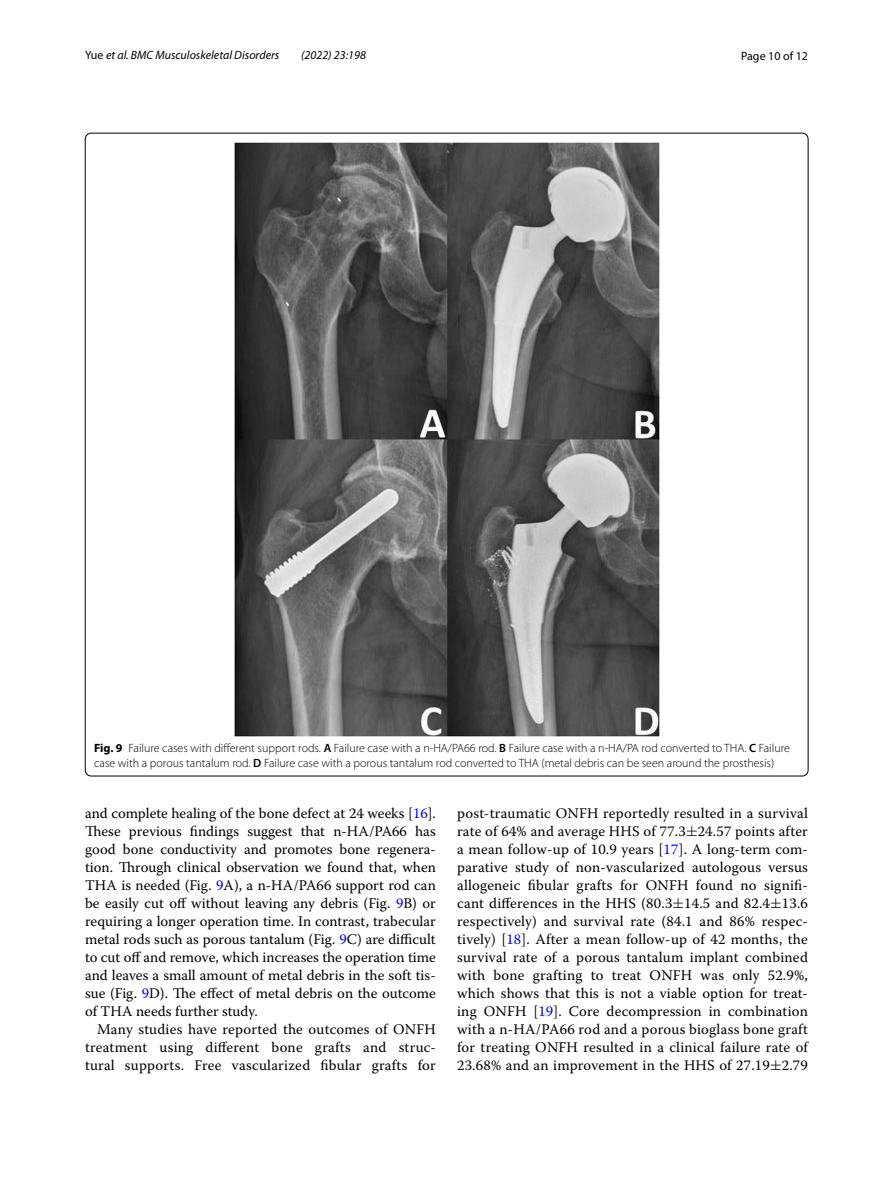
<style>
.page{position:relative;width:893px;height:1187px;background:#fff}
.page>*{position:absolute;margin:0;border:0;box-sizing:border-box;transform-origin:0 0}
.t1{font:14.7px/18px "Warnock Pro";letter-spacing:.015em;color:#000;text-align:justify}
.t2{font:300 12px/15px "Myriad Pro";color:#000}
.t3{font:italic 12px "Myriad Pro";color:#000}
.t4{font:12px "Myriad Pro";color:#000}
.s1{font-style:normal}
.s2{font-weight:700}
.s3{font-weight:600}
.s4{color:#00f}
.s5{font-family:"MTSY"}
</style>
<div class="page">
<img style="left:234px;top:142px;width:425px;height:594px">
<p class="t3" style="left:85px;top:48px;width:196px"><span class="s1">Yue</span> et al. BMC Musculoskeletal Disorders</p>
<p class="t3" style="left:301px;top:48px;width:66px">(2022) 23:198</p>
<p class="t4" style="left:741px;top:48px;width:68px">Page 10 of 12</p>
<p class="t2" style="left:94px;top:740px;width:697px"><span class="s2">Fig. 9</span> Failure cases with different support rods. <span class="s3">A</span> Failure case with a n-HA/PA66 rod. <span class="s3">B</span> Failure case with a n-HA/PA rod converted to THA. <span class="s3">C</span> Failure case with a porous tantalum rod. <span class="s3">D</span> Failure case with a porous tantalum rod converted to THA (metal debris can be seen around the prosthesis)</p>
<p class="t1" style="left:85px;top:804px;width:352px">and complete healing of the bone defect at 24 weeks [<span class="s4">16</span>].<br>These previous findings suggest that n-HA/PA66 has good bone conductivity and promotes bone regenera&shy;tion. Through clinical observation we found that, when THA is needed (Fig. <span class="s4">9</span>A), a n-HA/PA66 support rod can be easily cut off without leaving any debris (Fig. <span class="s4">9</span>B) or requiring a longer operation time. In contrast, trabecular metal rods such as porous tantalum (Fig. <span class="s4">9</span>C) are difficult to cut off and remove, which increases the operation time and leaves a small amount of metal debris in the soft tis&shy;sue (Fig. <span class="s4">9</span>D). The effect of metal debris on the outcome of THA needs further study.</p>
<p class="t1" style="left:85px;top:1020px;width:352px;text-indent:12px">Many studies have reported the outcomes of ONFH treatment using different bone grafts and struc&shy;tural supports. Free vascularized fibular grafts for</p>
<p class="t1" style="left:457px;top:804px;width:352px">post-traumatic ONFH reportedly resulted in a survival rate of 64% and average HHS of 77.3<span class="s5">±</span>24.57 points after a mean follow-up of 10.9 years [<span class="s4">17</span>]. A long-term com&shy;parative study of non-vascularized autologous versus allogeneic fibular grafts for ONFH found no signifi&shy;cant differences in the HHS (80.3<span class="s5">±</span>14.5 and 82.4<span class="s5">±</span>13.6 respectively) and survival rate (84.1 and 86% respec&shy;tively) [<span class="s4">18</span>]. After a mean follow-up of 42 months, the survival rate of a porous tantalum implant combined with bone grafting to treat ONFH was only 52.9%, which shows that this is not a viable option for treat&shy;ing ONFH [<span class="s4">19</span>]. Core decompression in combination with a n-HA/PA66 rod and a porous bioglass bone graft for treating ONFH resulted in a clinical failure rate of 23.68% and an improvement in the HHS of 27.19<span class="s5">±</span>2.79</p>
</div>
